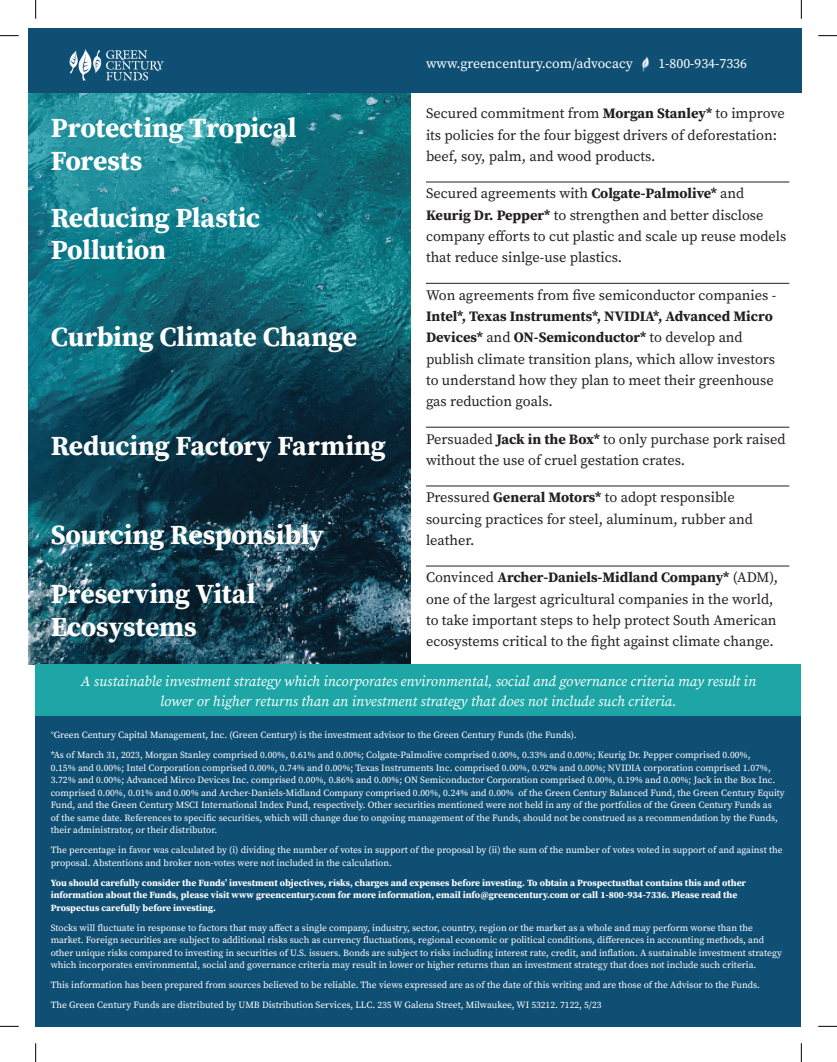
<style>
.page{position:relative;width:837px;height:1062px;background:#fff}
.page>*{position:absolute;margin:0;border:0;box-sizing:border-box;transform-origin:0 0}
.t1{font:700 27.5px/32.5px "Source Serif Pro";letter-spacing:-.005em;color:#fff}
.t2{font:14.38px/21.2px "Source Serif Pro";color:#231f20}
.t3{font:italic 14.38px/20px "Source Serif Pro";color:#fff;text-align:center}
.t4{font:13.75px "Source Serif Pro";color:#fff}
.t5{font:9.5px/12.5px "Source Serif Pro";color:#fff}
.t6{font:700 9.5px/12.5px "Source Serif Pro";color:#fff}
.s1{font-weight:700}
</style>
<div class="page">
<img style="left:28px;top:92px;width:383px;height:572px">
<div style="left:28px;top:28px;width:773px;height:64px;background:#104f74"></div>
<div style="left:36px;top:715px;width:765px;height:311px;background:#104f74"></div>
<img style="left:69px;top:49px;width:95px;height:31px">
<hr style="left:426px;top:182px;width:363px;height:1px;background:#231f20">
<hr style="left:426px;top:283px;width:363px;height:1px;background:#231f20">
<hr style="left:426px;top:427px;width:363px;height:1px;background:#231f20">
<hr style="left:426px;top:485px;width:363px;height:1px;background:#231f20">
<hr style="left:426px;top:565px;width:363px;height:1px;background:#231f20">
<div style="left:36px;top:664px;width:765px;height:51px;background:#1da6a5"></div>
<img style="left:641px;top:56px;width:9px;height:16px">
<svg style="left:0;top:35px;width:19px;height:1px"></svg>
<svg style="left:818px;top:35px;width:18px;height:1px"></svg>
<svg style="left:0;top:1025px;width:19px;height:1px"></svg>
<svg style="left:818px;top:1025px;width:18px;height:1px"></svg>
<svg style="left:35px;top:0;width:1px;height:19px"></svg>
<svg style="left:35px;top:1043px;width:1px;height:18px"></svg>
<svg style="left:800px;top:0;width:1px;height:19px"></svg>
<svg style="left:800px;top:1043px;width:1px;height:18px"></svg>
<h3 class="t4" style="left:426px;top:54px;width:208px">www.greencentury.com/advocacy</h3>
<h3 class="t4" style="left:658px;top:54px;width:90px">1-800-934-7336</h3>
<h2 class="t2" style="left:426px;top:103px;width:360px">Secured commitment from <span class="s1">Morgan Stanley*</span> to improve its policies for the four biggest drivers of deforestation: beef, soy, palm, and wood products.</h2>
<h2 class="t2" style="left:426px;top:183px;width:362px">Secured agreements with <span class="s1">Colgate-Palmolive*</span> and <span class="s1">Keurig Dr. Pepper*</span> to strengthen and better disclose company efforts to cut plastic and scale up reuse models that reduce sinlge-use plastics.</h2>
<h2 class="t2" style="left:426px;top:284px;width:352px">Won agreements from five semiconductor companies -</h2>
<h2 class="t2" style="left:426px;top:305px;width:350px"><span class="s1">Intel*, Texas Instruments*, NVIDIA*, Advanced Micro Devices*</span> and <span class="s1">ON-Semiconductor*</span> to develop and publish climate transition plans, which allow investors to understand how they plan to meet their greenhouse gas reduction goals.</h2>
<h2 class="t2" style="left:426px;top:428px;width:361px">Persuaded <span class="s1">Jack in the Box*</span> to only purchase pork raised without the use of cruel gestation crates.</h2>
<h2 class="t2" style="left:426px;top:487px;width:328px">Pressured <span class="s1">General Motors*</span> to adopt responsible sourcing practices for steel, aluminum, rubber and leather.</h2>
<h2 class="t2" style="left:426px;top:567px;width:353px">Convinced <span class="s1">Archer-Daniels-Midland Company*</span> (ADM), one of the largest agricultural companies in the world, to take important steps to help protect South American ecosystems critical to the fight against climate change.</h2>
<h2 class="t3" style="left:81px;top:671px;width:676px">A sustainable investment strategy which incorporates environmental, social and governance criteria may result in lower or higher returns than an investment strategy that does not include such criteria.</h2>
<h1 class="t1" style="left:51px;top:111px;width:247px">Protecting Tropical<br>Forests</h1>
<h1 class="t1" style="left:51px;top:200px;width:211px">Reducing Plastic<br>Pollution</h1>
<h1 class="t1" style="left:51px;top:320px;width:308px">Curbing Climate Change</h1>
<h1 class="t1" style="left:51px;top:429px;width:336px">Reducing Factory Farming</h1>
<h1 class="t1" style="left:51px;top:504px;width:275px;line-height:59.4px">Sourcing Responsibly<br>Preserving Vital</h1>
<h1 class="t1" style="left:51px;top:609px;width:147px">Ecosystems</h1>
<p class="t5" style="left:51px;top:724px;width:701px;line-height:20px">°Green Century Capital Management, Inc. (Green Century) is the investment advisor to the Green Century Funds (the Funds).<br>*As of March 31, 2023, Morgan Stanley comprised 0.00%, 0.61% and 0.00%; Colgate-Palmolive comprised 0.00%, 0.33% and 0.00%; Keurig Dr. Pepper comprised 0.00%,</p>
<p class="t5" style="left:51px;top:761px;width:735px">0.15% and 0.00%; Intel Corporation comprised 0.00%, 0.74% and 0.00%; Texas Instruments Inc. comprised 0.00%, 0.92% and 0.00%; NVIDIA corporation comprised 1.07%, 3.72% and 0.00%; Advanced Mirco Devices Inc. comprised 0.00%, 0.86% and 0.00%; ON Semiconductor Corporation comprised 0.00%, 0.19% and 0.00%; Jack in the Box Inc. comprised 0.00%, 0.01% and 0.00% and Archer-Daniels-Midland Company comprised 0.00%, 0.24% and 0.00% of the Green Century Balanced Fund, the Green Century Equity Fund, and the Green Century MSCI International Index Fund, respectively. Other securities mentioned were not held in any of the portfolios of the Green Century Funds as<br>of the same date. References to specific securities, which will change due to ongoing management of the Funds, should not be construed as a recommendation by the Funds, their administrator, or their distributor.</p>
<p class="t5" style="left:51px;top:843px;width:733px">The percentage in favor was calculated by (i) dividing the number of votes in support of the proposal by (ii) the sum of the number of votes voted in support of and against the proposal. Abstentions and broker non-votes were not included in the calculation.</p>
<p class="t6" style="left:51px;top:875px;width:696px">You should carefully consider the Funds’ investment objectives, risks, charges and expenses before investing. To obtain a Prospectusthat contains this and other information about the Funds, please visit www greencentury.com for more information, email info@greencentury.com or call 1-800-934-7336. Please read the<br>Prospectus carefully before investing.</p>
<p class="t5" style="left:51px;top:921px;width:732px">Stocks will fluctuate in response to factors that may affect a single company, industry, sector, country, region or the market as a whole and may perform worse than the market. Foreign securities are subject to additional risks such as currency fluctuations, regional economic or political conditions, differences in accounting methods, and other unique risks compared to investing in securities of U.S. issuers. Bonds are subject to risks including interest rate, credit, and inflation. A sustainable investment strategy which incorporates environmental, social and governance criteria may result in lower or higher returns than an investment strategy that does not include such criteria.</p>
<p class="t5" style="left:51px;top:974px;width:710px;line-height:20px">This information has been prepared from sources believed to be reliable. The views expressed are as of the date of this writing and are those of the Advisor to the Funds.<br>The Green Century Funds are distributed by UMB Distribution Services, LLC. 235 W Galena Street, Milwaukee, WI 53212. 7122, 5/23</p>
</div>
